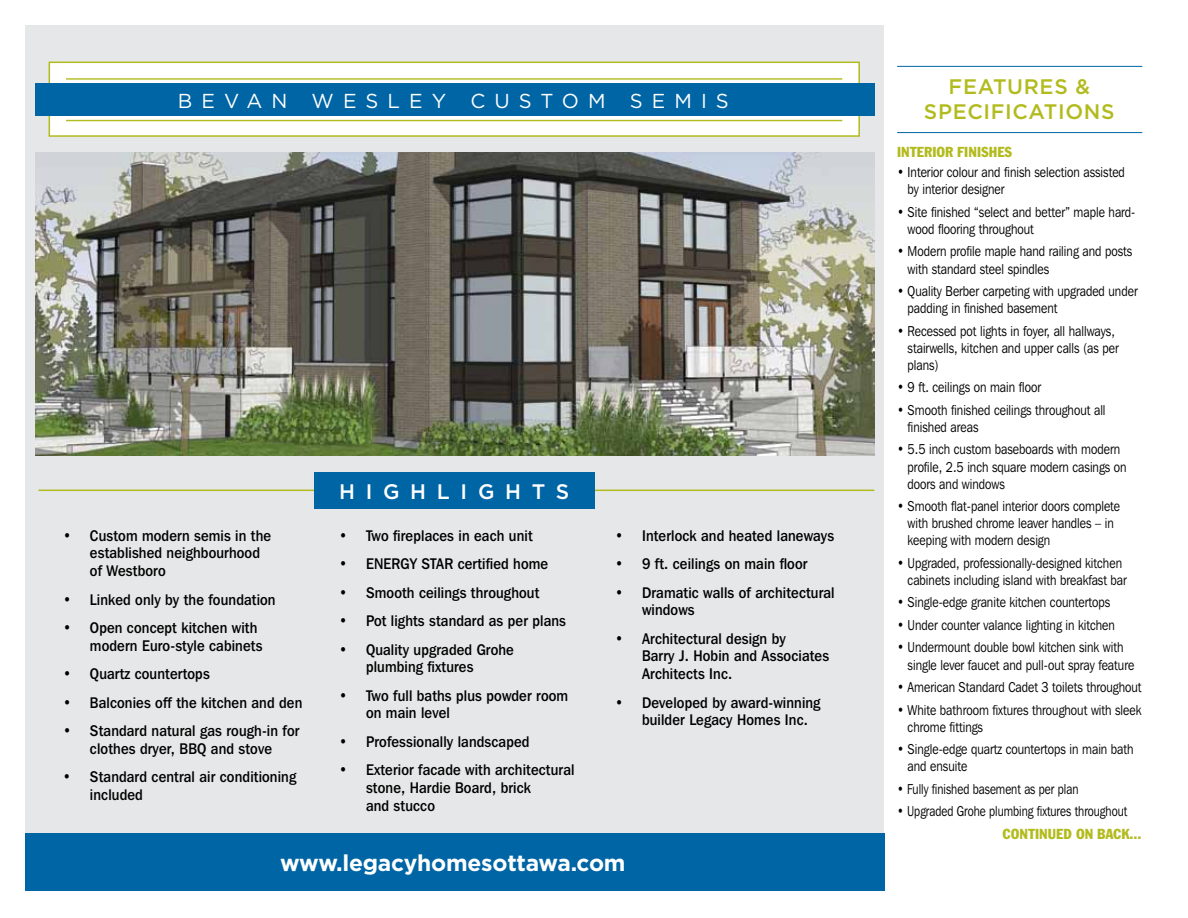
<style>
.page{position:relative;width:1188px;height:918px;background:#fff}
.page>*{position:absolute;margin:0;border:0;box-sizing:border-box;transform-origin:0 0}
.t1{font:700 22.8px "Gotham HTF";letter-spacing:-.01em;color:#fff}
.t2{font:500 21px/24.3px "Gotham HTF";letter-spacing:.03em;color:#b2bb1e;text-align:center}
.t3{font:500 21px "Gotham HTF";letter-spacing:.51em;color:#fff}
.t4{font:20.25px "Gotham HTF";letter-spacing:.45em;color:#fff}
.t5{font:500 15.3px/17.7px "Franklin Gothic IT Cby BT";letter-spacing:.01em;color:#000;scale:.9 1}
.t6{font:14.25px/17.1px "Franklin Gothic IT Cby BT";color:#000;scale:.84 1}
.t7{font:14.25px "Franklin Gothic IT Cby BT";color:#000;scale:.8 1}
.t8{font:condensed 14.25px "Franklin Gothic BT";color:#b2bb1e}
</style>
<div class="page">
<div style="left:26px;top:26px;width:858px;height:865px;background:#e6e7e8"></div>
<img style="left:35px;top:152px;width:840px;height:303px">
<hr style="left:38px;top:490px;width:836px;height:1px;background:#b2bb1e">
<div style="left:314px;top:472px;width:281px;height:36px;background:#0065a4"></div>
<div style="left:26px;top:834px;width:859px;height:57px;background:#0065a4"></div>
<div style="left:49px;top:62px;width:811px;height:75px;background:#fff;border:2px solid #b2bb1e"></div>
<div style="left:35px;top:83px;width:840px;height:33px;background:#0065a4"></div>
<hr style="left:66px;top:78px;width:776px;height:2px;background:#b2bb1e">
<hr style="left:66px;top:120px;width:776px;height:1px;background:#b2bb1e">
<hr style="left:897px;top:132px;width:245px;height:1px;background:#0065a4">
<hr style="left:897px;top:66px;width:245px;height:1px;background:#0065a4">
<h3 class="t4" style="left:178px;top:89px;width:552px">BEVAN WESLEY CUSTOM SEMIS</h3>
<p class="t5" style="left:90px;top:526px;width:203px;text-indent:-27px">• Custom modern semis in the established neighbourhood of Westboro</p>
<p class="t5" style="left:63px;top:590px;width:238px">• Linked only by the foundation</p>
<p class="t5" style="left:90px;top:619px;width:193px;text-indent:-27px">• Open concept kitchen with modern Euro-style cabinets</p>
<p class="t5" style="left:63px;top:665px;width:165px">• Quartz countertops</p>
<p class="t5" style="left:63px;top:693px;width:267px">• Balconies off the kitchen and den</p>
<p class="t5" style="left:63px;top:722px;width:264px;text-align:center">• Standard natural gas rough-in for clothes dryer, BBQ and stove</p>
<p class="t5" style="left:90px;top:768px;width:231px;text-indent:-27px">• Standard central air conditioning included</p>
<h2 class="t3" style="left:339px;top:479px;width:232px">HIGHLIGHTS</h2>
<p class="t5" style="left:339px;top:526px;width:217px">• Two fireplaces in each unit</p>
<p class="t5" style="left:339px;top:555px;width:234px">• ENERGY STAR certified home</p>
<p class="t5" style="left:339px;top:583px;width:224px">• Smooth ceilings throughout</p>
<p class="t5" style="left:339px;top:612px;width:254px">• Pot lights standard as per plans</p>
<p class="t5" style="left:366px;top:640px;width:166px;text-indent:-27px">• Quality upgraded Grohe plumbing fixtures</p>
<p class="t5" style="left:366px;top:686px;width:226px;text-indent:-27px">• Two full baths plus powder room on main level</p>
<p class="t5" style="left:339px;top:732px;width:213px">• Professionally landscaped</p>
<p class="t5" style="left:366px;top:761px;width:233px;text-indent:-27px">• Exterior facade with architectural stone, Hardie Board, brick<br>and stucco</p>
<p class="t5" style="left:615px;top:526px;width:245px">• Interlock and heated laneways</p>
<p class="t5" style="left:615px;top:555px;width:215px">• 9 ft. ceilings on main floor</p>
<p class="t5" style="left:642px;top:583px;width:216px;text-indent:-27px">• Dramatic walls of architectural windows</p>
<p class="t5" style="left:642px;top:629px;width:209px;text-indent:-27px">• Architectural design by<br>Barry J. Hobin and Associates<br>Architects Inc.</p>
<p class="t5" style="left:642px;top:693px;width:200px;text-indent:-27px">• Developed by award-winning builder Legacy Homes Inc.</p>
<h1 class="t1" style="left:280px;top:850px;width:347px">www.legacyhomesottawa.com</h1>
<h2 class="t2" style="left:924px;top:74px;width:192px">FEATURES &amp;<br>SPECIFICATIONS</h2>
<p class="t8" style="left:897px;top:143px;width:117px">INTERIOR FINISHES</p>
<p class="t6" style="left:908px;top:164px;width:260px;text-indent:-11px">• Interior colour and finish selection assisted by interior designer</p>
<p class="t6" style="left:908px;top:203px;width:273px;text-indent:-11px">• Site finished “select and better” maple hard&shy;wood flooring throughout</p>
<p class="t6" style="left:908px;top:243px;width:269px;text-indent:-11px">• Modern profile maple hand railing and posts with standard steel spindles</p>
<p class="t6" style="left:908px;top:282px;width:275px;text-indent:-11px">• Quality Berber carpeting with upgraded under padding in finished basement</p>
<p class="t6" style="left:908px;top:322px;width:253px;text-indent:-11px">• Recessed pot lights in foyer, all hallways, stairwells, kitchen and upper calls (as per plans)</p>
<p class="t6" style="left:897px;top:379px;width:173px">• 9 ft. ceilings on main floor</p>
<p class="t6" style="left:908px;top:401px;width:237px;text-indent:-11px">• Smooth finished ceilings throughout all finished areas</p>
<p class="t6" style="left:908px;top:441px;width:262px;text-indent:-11px">• 5.5 inch custom baseboards with modern profile, 2.5 inch square modern casings on doors and windows</p>
<p class="t6" style="left:908px;top:497px;width:255px;text-indent:-11px">• Smooth flat-panel interior doors complete with brushed chrome leaver handles – in keeping with modern design</p>
<p class="t6" style="left:908px;top:554px;width:263px;text-indent:-11px">• Upgraded, professionally-designed kitchen cabinets including island with breakfast bar</p>
<p class="t6" style="left:897px;top:594px;width:255px">• Single-edge granite kitchen countertops</p>
<p class="t6" style="left:897px;top:616px;width:261px">• Under counter valance lighting in kitchen</p>
<p class="t6" style="left:908px;top:639px;width:271px;text-indent:-11px">• Undermount double bowl kitchen sink with single lever faucet and pull-out spray feature</p>
<p class="t6" style="left:897px;top:678px;width:293px">• American Standard Cadet 3 toilets throughout</p>
<p class="t6" style="left:908px;top:701px;width:280px;text-indent:-11px">• White bathroom fixtures throughout with sleek chrome fittings</p>
<p class="t6" style="left:908px;top:740px;width:271px;text-indent:-11px">• Single-edge quartz countertops in main bath and ensuite</p>
<p class="t7" style="left:897px;top:780px;width:228px">• Fully finished basement as per plan</p>
<p class="t7" style="left:897px;top:803px;width:289px">• Upgraded Grohe plumbing fixtures throughout</p>
<p class="t8" style="left:1003px;top:824px;width:141px">CONTINUED ON BACK...</p>
</div>
